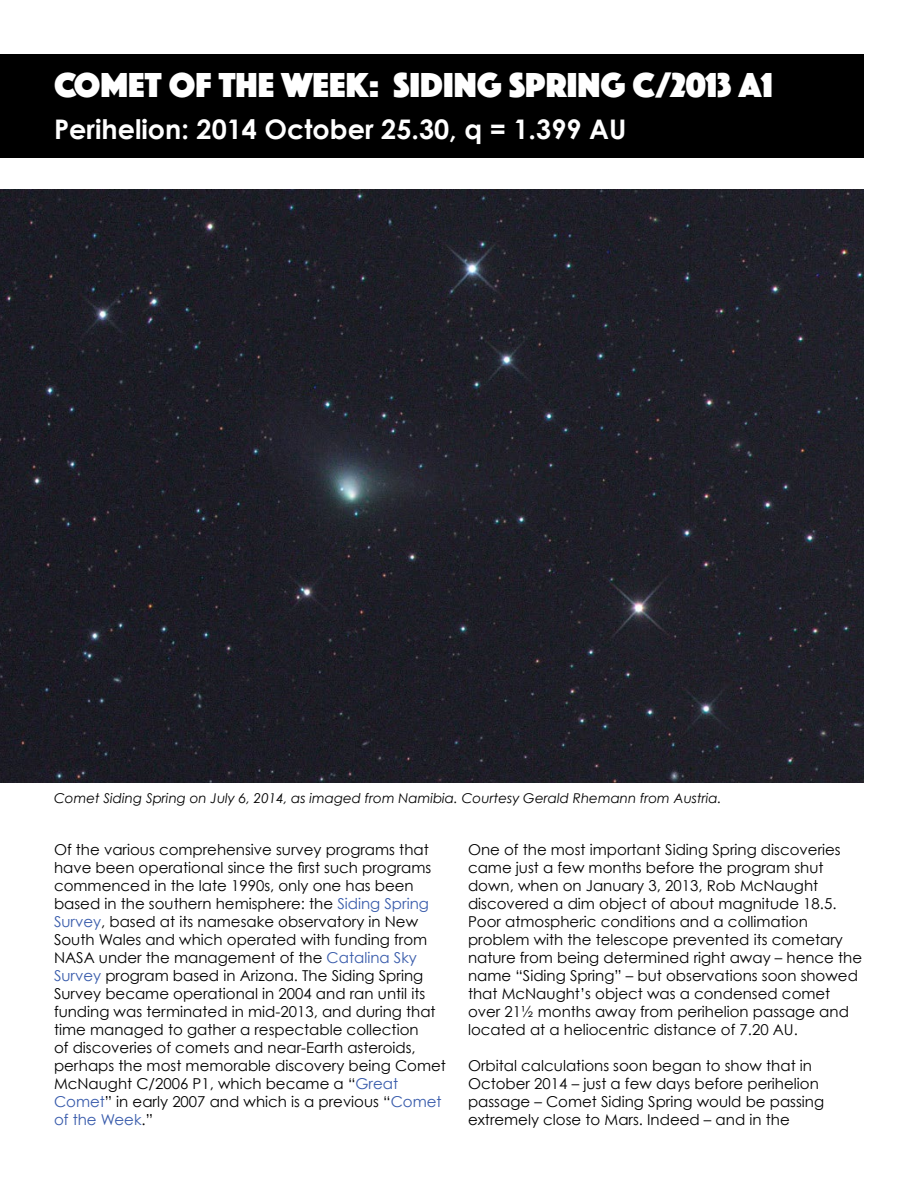
<style>
.page{position:relative;width:918px;height:1188px;background:#fff}
.page>*{position:absolute;margin:0;border:0;box-sizing:border-box;transform-origin:0 0}
.t1{font:36px "Phosphate Solid";color:#fff}
.t2{font:700 27px "Century Gothic";color:#fff}
.Body_Type{font:15px/18px "Century Gothic";color:#000}
.Cutlines{font:italic 13.5px "Century Gothic";color:#000}
.s1{color:#385bab}
</style>
<div class="page">
<div style="left:0;top:54px;width:864px;height:104px;background:#000"></div>
<img style="left:0;top:189px;width:864px;height:593px">
<p class="t1" style="left:54px;top:59px;width:720px">COMET OF THE WEEK: SIDING SPRING C/2013 A1</p>
<p class="t2" style="left:54px;top:112px;width:574px">Perihelion: 2014 October 25.30, q = 1.399 AU</p>
<p class="Cutlines" style="left:54px;top:790px;width:669px">Comet Siding Spring on July 6, 2014, as imaged from Namibia. Courtesy Gerald Rhemann from Austria.</p>
<p class="Body_Type" style="left:54px;top:840px;width:393px">Of the various comprehensive survey programs that have been operational since the first such programs commenced in the late 1990s, only one has been based in the southern hemisphere: the <span class="s1">Siding Spring Survey</span>, based at its namesake observatory in New South Wales and which operated with funding from NASA under the management of the <span class="s1">Catalina Sky Survey</span> program based in Arizona. The Siding Spring Survey became operational in 2004 and ran until its funding was terminated in mid-2013, and during that time managed to gather a respectable collection<br>of discoveries of comets and near-Earth asteroids, perhaps the most memorable discovery being Comet McNaught C/2006 P1, which became a “<span class="s1">Great Comet</span>” in early 2007 and which is a previous “<span class="s1">Comet of the Week</span>.”</p>
<p class="Body_Type" style="left:468px;top:840px;width:396px">One of the most important Siding Spring discoveries came just a few months before the program shut down, when on January 3, 2013, Rob McNaught discovered a dim object of about magnitude 18.5.<br>Poor atmospheric conditions and a collimation problem with the telescope prevented its cometary nature from being determined right away – hence the name “Siding Spring” – but observations soon showed that McNaught’s object was a condensed comet over 21½ months away from perihelion passage and located at a heliocentric distance of 7.20 AU.</p>
<p class="Body_Type" style="left:468px;top:1056px;width:358px">Orbital calculations soon began to show that in October 2014 – just a few days before perihelion passage – Comet Siding Spring would be passing extremely close to Mars. Indeed – and in the</p>
</div>
